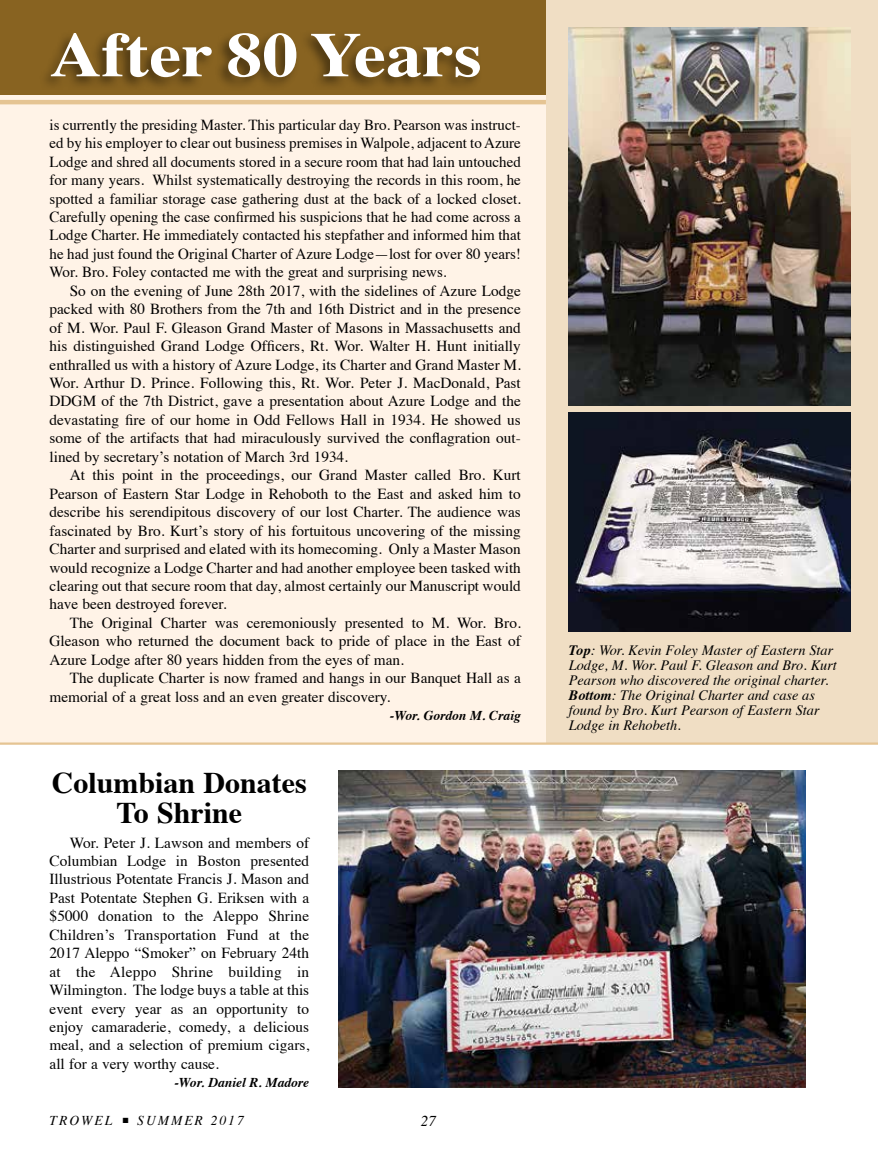
<style>
.page{position:relative;width:878px;height:1161px;background:#fff}
.page>*{position:absolute;margin:0;border:0;box-sizing:border-box;transform-origin:0 0}
.t1{font:700 62.7px "Times";color:#fff;scale:1.15 1}
.t2{font:700 30px/30px "Times";color:#000;text-align:center}
.t3{font:15.3px/18.5px "Times";color:#000;text-align:justify}
.t4{font:italic 15px "Times";color:#000}
.t5{font:italic 14.25px/15px "Times";color:#000}
.t6{font:italic 700 13.5px "Times";color:#000}
.t7{font:italic 13.5px "Times";letter-spacing:.15em;color:#000}
.s1{font-weight:700}
</style>
<div class="page">
<div style="left:0;top:0;width:546px;height:742px;background:#fff3e7"></div>
<div style="left:0;top:0;width:546px;height:94px;background:#886321"></div>
<div style="left:546px;top:0;width:332px;height:742px;background:#f0dec4"></div>
<div style="left:37px;top:29px;width:446px;height:62px;background:#000;opacity:.45"></div>
<hr style="left:0;top:742px;width:878px;height:3px;background:#e5c493">
<hr style="left:0;top:100px;width:546px;height:4px;background:#e5c493">
<img style="left:569px;top:412px;width:281px;height:220px">
<img style="left:569px;top:27px;width:281px;height:378px">
<img style="left:339px;top:771px;width:467px;height:316px">
<h1 class="t1" style="left:50px;top:-5px;width:377px">After 80 Years</h1>
<p class="t3" style="left:50px;top:114px;width:473px">is currently the presiding Master. This particular day Bro. Pearson was instruct&shy;ed by his employer to clear out business premises in Walpole, adjacent to Azure Lodge and shred all documents stored in a secure room that had lain untouched for many years. Whilst systematically destroying the records in this room, he spotted a familiar storage case gathering dust at the back of a locked closet.<br>Carefully opening the case confirmed his suspicions that he had come across a Lodge Charter. He immediately contacted his stepfather and informed him that he had just found the Original Charter of Azure Lodge—lost for over 80 years!<br>Wor. Bro. Foley contacted me with the great and surprising news.</p>
<p class="t3" style="left:50px;top:280px;width:473px;text-indent:20px">So on the evening of June 28th 2017, with the sidelines of Azure Lodge packed with 80 Brothers from the 7th and 16th District and in the presence of M. Wor. Paul F. Gleason Grand Master of Masons in Massachusetts and his distinguished Grand Lodge Officers, Rt. Wor. Walter H. Hunt initially enthralled us with a history of Azure Lodge, its Charter and Grand Master M.<br>Wor. Arthur D. Prince. Following this, Rt. Wor. Peter J. MacDonald, Past DDGM of the 7th District, gave a presentation about Azure Lodge and the devastating fire of our home in Odd Fellows Hall in 1934. He showed us some of the artifacts that had miraculously survived the conflagration out&shy;lined by secretary’s notation of March 3rd 1934.</p>
<p class="t3" style="left:50px;top:465px;width:473px;text-indent:20px">At this point in the proceedings, our Grand Master called Bro. Kurt Pearson of Eastern Star Lodge in Rehoboth to the East and asked him to describe his serendipitous discovery of our lost Charter. The audience was fascinated by Bro. Kurt’s story of his fortuitous uncovering of the missing Charter and surprised and elated with its homecoming. Only a Master Mason would recognize a Lodge Charter and had another employee been tasked with clearing out that secure room that day, almost certainly our Manuscript would have been destroyed forever.</p>
<p class="t3" style="left:50px;top:612px;width:473px;text-indent:20px">The Original Charter was ceremoniously presented to M. Wor. Bro.<br>Gleason who returned the document back to pride of place in the East of Azure Lodge after 80 years hidden from the eyes of man.</p>
<p class="t3" style="left:50px;top:668px;width:473px;text-indent:20px">The duplicate Charter is now framed and hangs in our Banquet Hall as a memorial of a great loss and an even greater discovery.</p>
<p class="t6" style="left:390px;top:702px;width:132px">-Wor. Gordon M. Craig</p>
<h2 class="t2" style="left:52px;top:765px;width:256px">Columbian Donates<br>To Shrine</h2>
<p class="t3" style="left:50px;top:832px;width:261px;text-indent:20px">Wor. Peter J. Lawson and members of Columbian Lodge in Boston presented Illustrious Potentate Francis J. Mason and Past Potentate Stephen G. Eriksen with a $5000 donation to the Aleppo Shrine Children’s Transportation Fund at the 2017 Aleppo “Smoker” on February 24th at the Aleppo Shrine building in Wilmington. The lodge buys a table at this event every year as an opportunity to enjoy camaraderie, comedy, a delicious meal, and a selection of premium cigars, all for a very worthy cause.</p>
<p class="t6" style="left:174px;top:1070px;width:136px">-Wor. Daniel R. Madore</p>
<p class="t7" style="left:50px;top:1109px;width:196px">TROWEL ■ SUMMER 2017</p>
<p class="t4" style="left:421px;top:1108px;width:16px">27</p>
<p class="t5" style="left:569px;top:642px;width:269px"><span class="s1">Top</span>: Wor. Kevin Foley Master of Eastern Star Lodge, M. Wor. Paul F. Gleason and Bro. Kurt Pearson who discovered the original charter.<br><span class="s1">Bottom</span>: The Original Charter and case as found by Bro. Kurt Pearson of Eastern Star Lodge in Rehobeth.</p>
</div>
